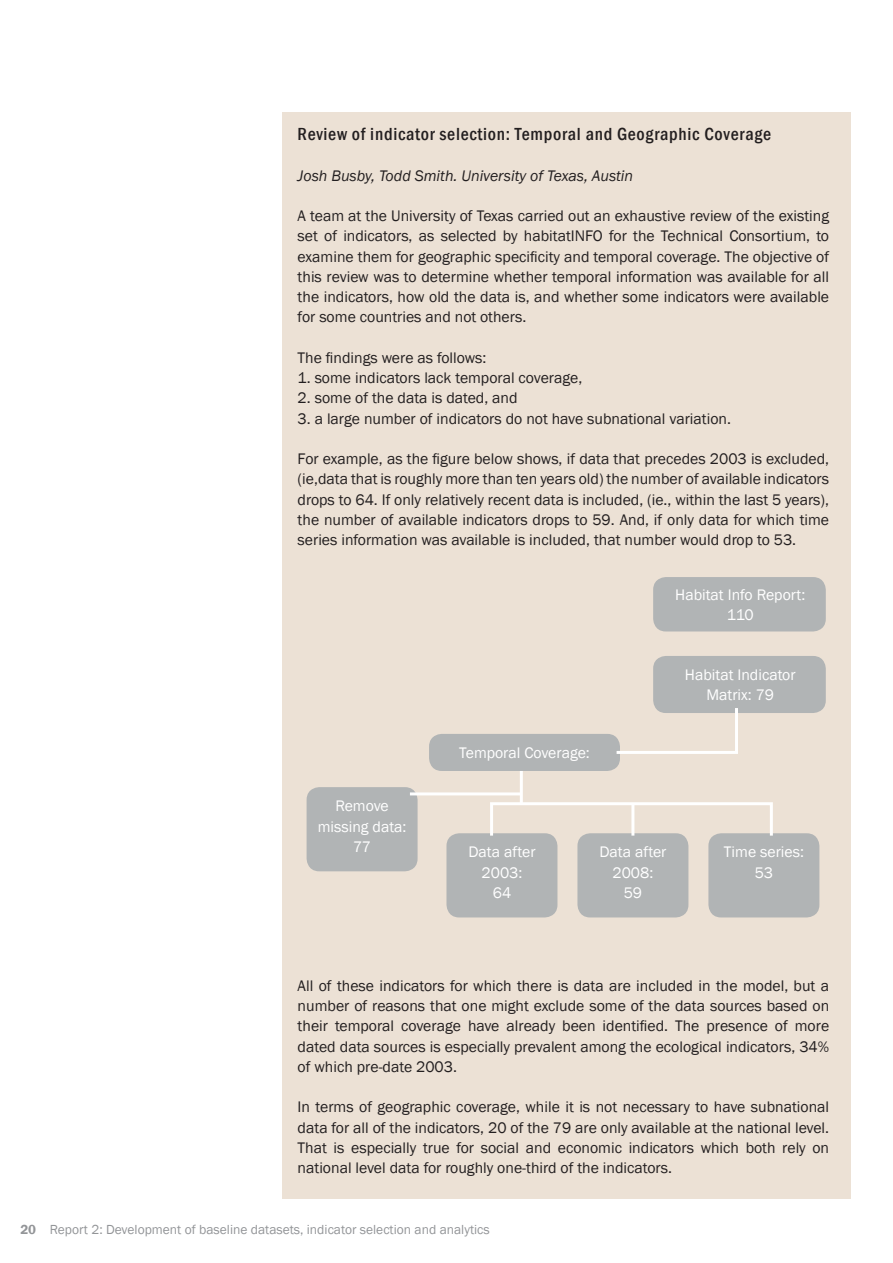
<style>
.page{position:relative;width:893px;height:1263px;background:#fff}
.page>*{position:absolute;margin:0;border:0;box-sizing:border-box;transform-origin:0 0}
.t1{font:500 condensed 18px "Franklin Gothic";letter-spacing:.04em;color:#231f20}
.t2{font:15.75px/20.2px "Franklin Gothic";color:#231f20;text-align:justify}
.t3{font:15.75px/20.2px "Franklin Gothic";color:#fff;text-align:center}
.t4{font:italic 15.75px "Franklin Gothic";color:#231f20}
.t5{font:13.5px "Franklin Gothic";color:#939598}
.s1{font-weight:600}
</style>
<div class="page">
<div style="left:282px;top:113px;width:568px;height:1086px;background:#ece1d5"></div>
<div style="left:653px;top:577px;width:173px;height:54px;background:#b1b4b5;border-radius:13px"></div>
<div style="left:653px;top:656px;width:173px;height:57px;background:#b1b4b5;border-radius:13px"></div>
<div style="left:429px;top:734px;width:191px;height:37px;background:#b1b4b5;border-radius:13px"></div>
<div style="left:307px;top:787px;width:111px;height:84px;background:#b1b4b5;border-radius:13px"></div>
<div style="left:446px;top:833px;width:111px;height:84px;background:#b1b4b5;border-radius:13px"></div>
<div style="left:577px;top:833px;width:111px;height:84px;background:#b1b4b5;border-radius:13px"></div>
<div style="left:708px;top:833px;width:111px;height:84px;background:#b1b4b5;border-radius:13px"></div>
<hr style="left:520px;top:771px;width:3px;height:33px;background:#fff">
<hr style="left:410px;top:792px;width:111px;height:3px;background:#fff">
<div style="left:490px;top:802px;width:283px;height:35px;border:3px solid #fff"></div>
<hr style="left:631px;top:804px;width:3px;height:32px;background:#fff">
<svg style="left:615px;top:705px;width:123px;height:49px"></svg>
<p class="t1" style="left:298px;top:122px;width:475px">Review of indicator selection: Temporal and Geographic Coverage</p>
<p class="t4" style="left:298px;top:166px;width:337px">Josh Busby, Todd Smith. University of Texas, Austin</p>
<p class="t2" style="left:298px;top:206px;width:533px">A team at the University of Texas carried out an exhaustive review of the existing set of indicators, as selected by habitatINFO for the Technical Consortium, to examine them for geographic specificity and temporal coverage. The objective of this review was to determine whether temporal information was available for all the indicators, how old the data is, and whether some indicators were available for some countries and not others.</p>
<p class="t2" style="left:298px;top:348px;width:190px">The findings were as follows:</p>
<p class="t2" style="left:298px;top:368px;width:286px">1. some indicators lack temporal coverage,</p>
<p class="t2" style="left:298px;top:388px;width:221px">2. some of the data is dated, and</p>
<p class="t2" style="left:298px;top:409px;width:435px">3. a large number of indicators do not have subnational variation.</p>
<p class="t2" style="left:298px;top:449px;width:533px">For example, as the figure below shows, if data that precedes 2003 is excluded, (ie,data that is roughly more than ten years old) the number of available indicators drops to 64. If only relatively recent data is included, (ie., within the last 5 years), the number of available indicators drops to 59. And, if only data for which time series information was available is included, that number would drop to 53.</p>
<p class="t3" style="left:675px;top:585px;width:132px">Habitat Info Report:<br>110</p>
<p class="t3" style="left:318px;top:796px;width:90px">Remove missing data:<br>77</p>
<p class="t3" style="left:459px;top:743px;width:132px">Temporal Coverage:</p>
<p class="t3" style="left:685px;top:665px;width:112px">Habitat Indicator<br>Matrix: 79</p>
<p class="t3" style="left:468px;top:842px;width:69px">Data after<br>2003:<br>64</p>
<p class="t3" style="left:599px;top:842px;width:69px">Data after<br>2008:<br>59</p>
<p class="t3" style="left:724px;top:842px;width:81px">Time series:<br>53</p>
<p class="t2" style="left:298px;top:976px;width:533px">All of these indicators for which there is data are included in the model, but a number of reasons that one might exclude some of the data sources based on their temporal coverage have already been identified. The presence of more dated data sources is especially prevalent among the ecological indicators, 34% of which pre-date 2003.</p>
<p class="t2" style="left:298px;top:1097px;width:533px">In terms of geographic coverage, while it is not necessary to have subnational data for all of the indicators, 20 of the 79 are only available at the national level.<br>That is especially true for social and economic indicators which both rely on national level data for roughly one-third of the indicators.</p>
<p class="t5" style="left:20px;top:1221px;width:471px"><span class="s1">20</span> Report 2: Development of baseline datasets, indicator selection and analytics</p>
</div>
